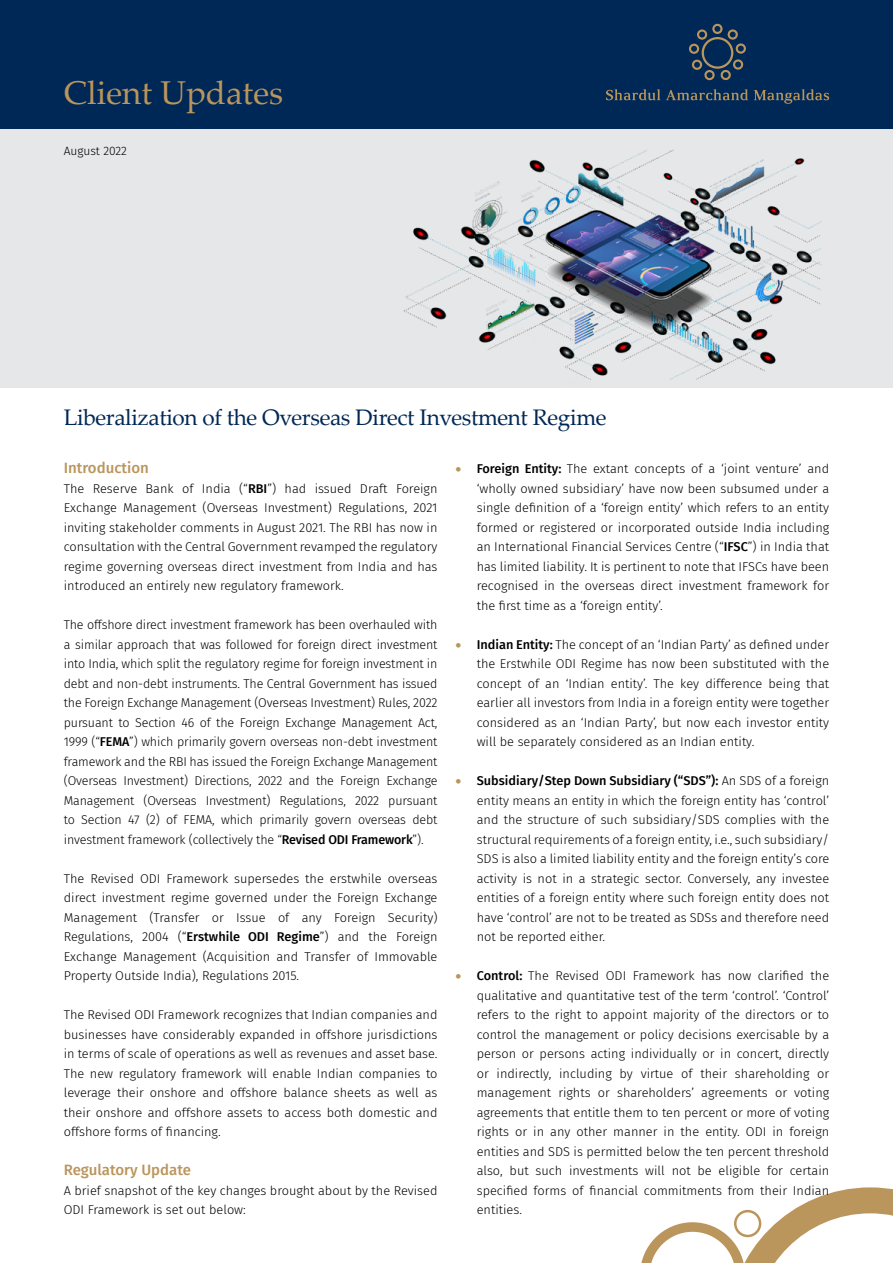
<style>
.page{position:relative;width:893px;height:1263px;background:#fff}
.page>*{position:absolute;margin:0;border:0;box-sizing:border-box;transform-origin:0 0}
.t1{font:33px "Palatino Linotype";color:#ba955c}
.t2{font:22.5px "Palatino Linotype";letter-spacing:-.015em;color:#002855}
.t3{font:500 15px "Fira Sans";color:#ba955c}
.t4{font:300 12.75px/19.5px "Fira Sans";color:#000;text-align:justify}
.t5{font:300 12px "Fira Sans";color:#000}
.s1{font-weight:500}
.s2{color:#ba955c}
</style>
<div class="page">
<div style="left:0;top:128px;width:893px;height:259px;background:#e6e7e8"></div>
<img style="left:400px;top:128px;width:429px;height:252px">
<div style="left:0;top:0;width:893px;height:128px;background:#002856"></div>
<svg style="left:606px;top:89px;width:54px;height:11px"></svg>
<svg style="left:666px;top:89px;width:82px;height:11px"></svg>
<svg style="left:754px;top:89px;width:75px;height:15px"></svg>
<svg style="left:689px;top:24px;width:57px;height:56px"></svg>
<svg style="left:641px;top:1187px;width:252px;height:76px"></svg>
<h1 class="t1" style="left:64px;top:69px;width:221px">Client Updates</h1>
<p class="t5" style="left:64px;top:142px;width:65px">August 2022</p>
<h2 class="t2" style="left:64px;top:401px;width:544px">Liberalization of the Overseas Direct Investment Regime</h2>
<p class="t3" style="left:64px;top:456px;width:87px">Introduction</p>
<p class="t4" style="left:64px;top:479px;width:375px">The Reserve Bank of India (“<span class="s1">RBI</span>”) had issued Draft Foreign Exchange Management (Overseas Investment) Regulations, 2021 inviting stakeholder comments in August 2021. The RBI has now in consultation with the Central Government revamped the regulatory regime governing overseas direct investment from India and has introduced an entirely new regulatory framework.</p>
<p class="t4" style="left:64px;top:615px;width:375px">The offshore direct investment framework has been overhauled with a similar approach that was followed for foreign direct investment into India, which split the regulatory regime for foreign investment in debt and non-debt instruments. The Central Government has issued the Foreign Exchange Management (Overseas Investment) Rules, 2022 pursuant to Section 46 of the Foreign Exchange Management Act, 1999 (“<span class="s1">FEMA</span>”) which primarily govern overseas non-debt investment framework and the RBI has issued the Foreign Exchange Management (Overseas Investment) Directions, 2022 and the Foreign Exchange Management (Overseas Investment) Regulations, 2022 pursuant to Section 47 (2) of FEMA, which primarily govern overseas debt investment framework (collectively the “<span class="s1">Revised ODI Framework</span>”).</p>
<p class="t4" style="left:64px;top:869px;width:375px">The Revised ODI Framework supersedes the erstwhile overseas direct investment regime governed under the Foreign Exchange Management (Transfer or Issue of any Foreign Security)<br>Regulations, 2004 (“<span class="s1">Erstwhile ODI Regime</span>”) and the Foreign Exchange Management (Acquisition and Transfer of Immovable Property Outside India), Regulations 2015.</p>
<p class="t4" style="left:64px;top:1005px;width:375px">The Revised ODI Framework recognizes that Indian companies and businesses have considerably expanded in offshore jurisdictions in terms of scale of operations as well as revenues and asset base.<br>The new regulatory framework will enable Indian companies to leverage their onshore and offshore balance sheets as well as their onshore and offshore assets to access both domestic and offshore forms of financing.</p>
<p class="t3" style="left:64px;top:1158px;width:129px">Regulatory Update</p>
<p class="t4" style="left:64px;top:1181px;width:375px">A brief snapshot of the key changes brought about by the Revised<br>ODI Framework is set out below:</p>
<p class="t4" style="left:477px;top:459px;width:354px;text-indent:-21px"><span class="s2">•</span> <span class="s1">Foreign Entity:</span> The extant concepts of a ‘joint venture’ and ‘wholly owned subsidiary’ have now been subsumed under a single definition of a ‘foreign entity’ which refers to an entity formed or registered or incorporated outside India including an International Financial Services Centre (“<span class="s1">IFSC</span>”) in India that has limited liability. It is pertinent to note that IFSCs have been recognised in the overseas direct investment framework for the first time as a ‘foreign entity’.</p>
<p class="t4" style="left:477px;top:634px;width:354px;text-indent:-21px"><span class="s2">•</span> <span class="s1">Indian Entity:</span> The concept of an ‘Indian Party’ as defined under the Erstwhile ODI Regime has now been substituted with the concept of an ‘Indian entity’. The key difference being that earlier all investors from India in a foreign entity were together considered as an ‘Indian Party’, but now each investor entity will be separately considered as an Indian entity.</p>
<p class="t4" style="left:477px;top:771px;width:354px;text-indent:-21px"><span class="s2">•</span> <span class="s1">Subsidiary/Step Down Subsidiary (“SDS”):</span> An SDS of a foreign entity means an entity in which the foreign entity has ‘control’ and the structure of such subsidiary/SDS complies with the structural requirements of a foreign entity, i.e., such subsidiary/ SDS is also a limited liability entity and the foreign entity’s core activity is not in a strategic sector. Conversely, any investee entities of a foreign entity where such foreign entity does not have ‘control’ are not to be treated as SDSs and therefore need not be reported either.</p>
<p class="t4" style="left:477px;top:966px;width:354px;text-indent:-21px"><span class="s2">•</span> <span class="s1">Control:</span> The Revised ODI Framework has now clarified the qualitative and quantitative test of the term ‘control’. ‘Control’ refers to the right to appoint majority of the directors or to control the management or policy decisions exercisable by a person or persons acting individually or in concert, directly or indirectly, including by virtue of their shareholding or management rights or shareholders’ agreements or voting agreements that entitle them to ten percent or more of voting rights or in any other manner in the entity. ODI in foreign entities and SDS is permitted below the ten percent threshold also, but such investments will not be eligible for certain specified forms of financial commitments from their Indian entities.</p>
</div>
